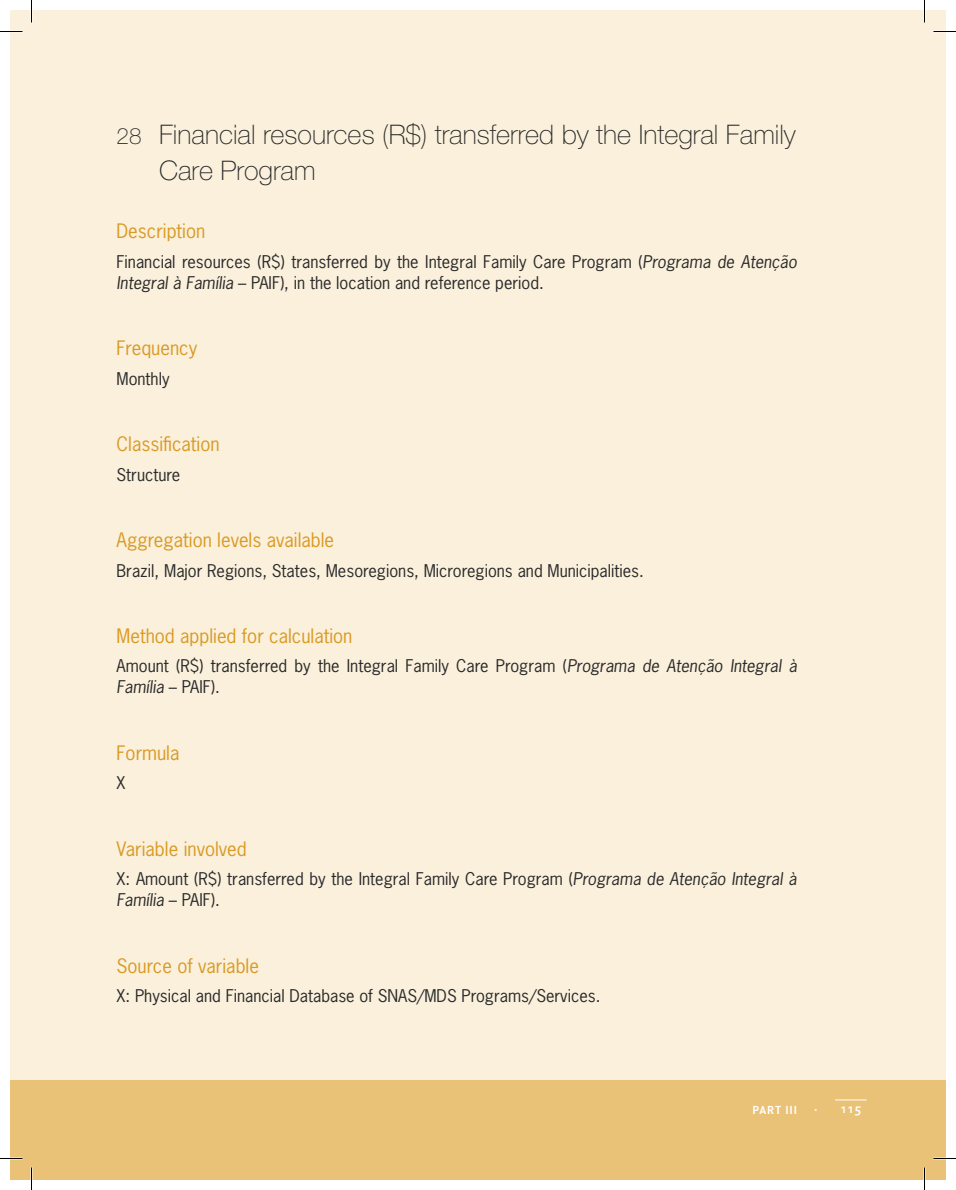
<style>
.page{position:relative;width:956px;height:1190px;background:#fff}
.page>*{position:absolute;margin:0;border:0;box-sizing:border-box;transform-origin:0 0}
.t1{font:100 27px/36px "Helvetica Neue LT Pro";color:#2a2a2a}
.t2{font:18.75px "News Gothic Std";color:#da9a23}
.t3{font:16.5px/21px "News Gothic Std";color:#2a2a2a}
.t4{font:500 13.5px "Bliss Caps";color:#fff}
.t5{font:700 11.25px "DIN";letter-spacing:.08em;color:#fff;scale:.95 1}
.s1{font-size:22.5px}
.s2{font-style:italic}
.s3{font-family:"DIN";font-weight:700;font-size:6px}
</style>
<div class="page">
<div style="left:10px;top:10px;width:22px;height:1170px;background:#faf0dc"></div>
<div style="left:10px;top:1080px;width:22px;height:100px;background:#eac277"></div>
<div style="left:32px;top:10px;width:914px;height:1170px;background:#faf0dc"></div>
<div style="left:32px;top:1080px;width:914px;height:100px;background:#eac277"></div>
<hr style="left:835px;top:1099px;width:32px;height:1px;background:#fff">
<hr style="left:0;top:1157px;width:22px;height:2px;background:#fff">
<hr style="left:933px;top:1157px;width:23px;height:2px;background:#fff">
<hr style="left:923px;top:0;width:2px;height:22px;background:#fff">
<hr style="left:923px;top:1167px;width:2px;height:23px;background:#fff">
<svg style="left:0;top:31px;width:22px;height:1px"></svg>
<svg style="left:933px;top:31px;width:23px;height:1px"></svg>
<svg style="left:0;top:1158px;width:22px;height:1px"></svg>
<svg style="left:933px;top:1158px;width:23px;height:1px"></svg>
<svg style="left:31px;top:0;width:1px;height:22px"></svg>
<svg style="left:31px;top:1167px;width:1px;height:23px"></svg>
<svg style="left:924px;top:0;width:1px;height:22px"></svg>
<svg style="left:924px;top:1167px;width:1px;height:23px"></svg>
<h1 class="t1" style="left:159px;top:117px;width:638px;text-indent:-43px"><span class="s1">28</span> Financial resources (R$) transferred by the Integral Family<br>Care Program</h1>
<p class="t2" style="left:117px;top:219px;width:90px">Description</p>
<p class="t3" style="left:117px;top:251px;width:682px">Financial resources (R$) transferred by the Integral Family Care Program (<span class="s2">Programa de Atenção<br>Integral à Família</span> – PAIF), in the location and reference period.</p>
<p class="t2" style="left:117px;top:336px;width:82px">Frequency</p>
<p class="t3" style="left:117px;top:368px;width:55px">Monthly</p>
<p class="t2" style="left:117px;top:432px;width:105px">Classification</p>
<p class="t3" style="left:117px;top:464px;width:65px">Structure</p>
<p class="t2" style="left:117px;top:528px;width:219px">Aggregation levels available</p>
<p class="t3" style="left:117px;top:560px;width:529px">Brazil, Major Regions, States, Mesoregions, Microregions and Municipalities.</p>
<p class="t2" style="left:117px;top:624px;width:237px">Method applied for calculation</p>
<p class="t3" style="left:117px;top:655px;width:682px">Amount (R$) transferred by the Integral Family Care Program (<span class="s2">Programa de Atenção Integral à<br>Família</span> – PAIF).</p>
<p class="t2" style="left:117px;top:741px;width:64px">Formula</p>
<p class="t3" style="left:117px;top:772px;width:10px">X</p>
<p class="t2" style="left:117px;top:836px;width:132px">Variable involved</p>
<p class="t3" style="left:117px;top:868px;width:682px">X: Amount (R$) transferred by the Integral Family Care Program (<span class="s2">Programa de Atenção Integral à<br>Família</span> – PAIF).</p>
<p class="t2" style="left:117px;top:953px;width:144px">Source of variable</p>
<p class="t3" style="left:117px;top:985px;width:485px">X: Physical and Financial Database of SNAS/MDS Programs/Services.</p>
<p class="t5" style="left:753px;top:1102px;width:48px">PART III</p>
<p class="t4" style="left:815px;top:1101px;width:48px"><span class="s3">•</span> 115</p>
</div>
